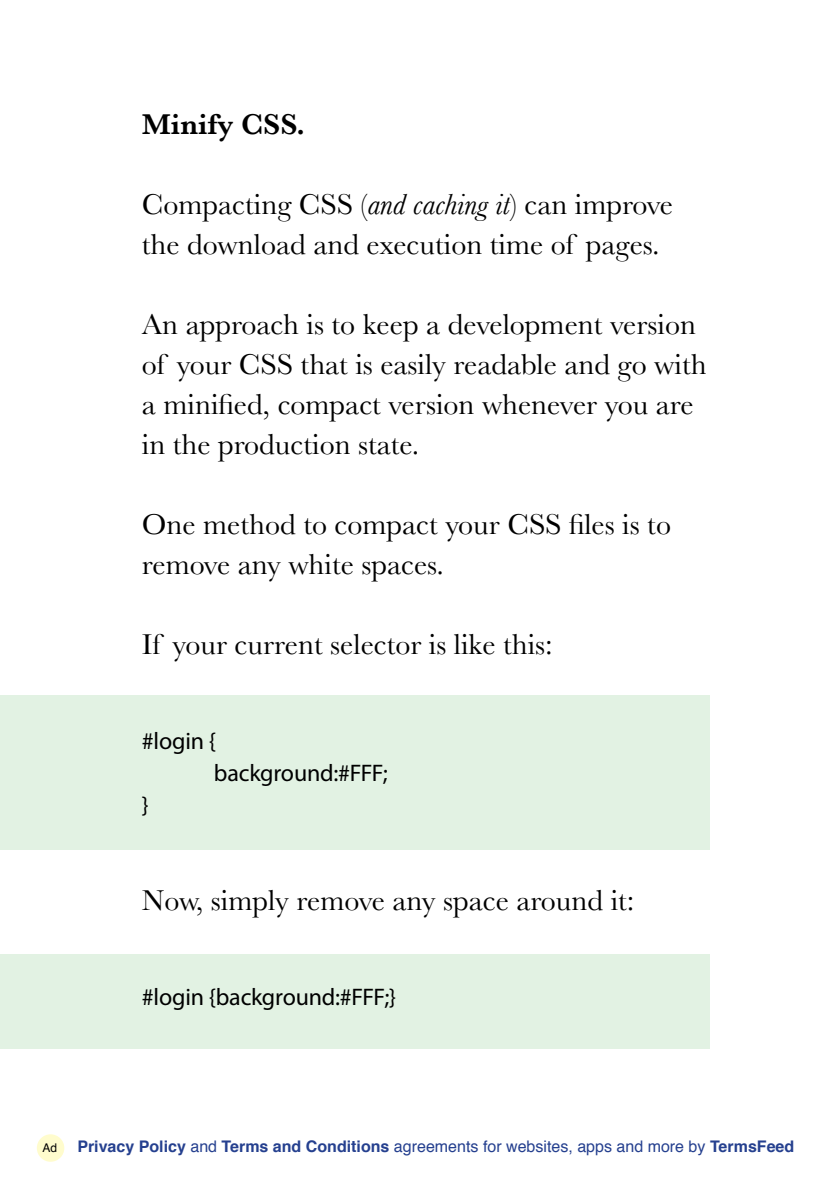
<style>
.page{position:relative;width:840px;height:1191px;background:#fff}
.page>*{position:absolute;margin:0;border:0;box-sizing:border-box;transform-origin:0 0}
.t1{font:30px/40px "Baskerville";color:#000}
.t2{font:600 30px "Baskerville";color:#000}
.t3{font:24px "Myriad Pro";letter-spacing:-.01em;color:#000}
.t4{font:700 16px "Helvetica";color:#25408f}
.s1{font-style:italic}
.s2{font-weight:400;font-size:12px;color:#000}
.s3{font-weight:400}
</style>
<div class="page">
<div style="left:0;top:694px;width:709px;height:155px;background:#e2f2e3"></div>
<div style="left:0;top:954px;width:709px;height:95px;background:#e2f2e3"></div>
<div style="left:37px;top:1134px;width:27px;height:27px;background:#fffccd;border-radius:50%"></div>
<p class="t2" style="left:142px;top:106px;width:164px">Minify CSS.</p>
<p class="t1" style="left:142px;top:184px;width:532px">Compacting CSS (<span class="s1">and caching it</span>) can improve the download and execution time of pages.</p>
<p class="t1" style="left:142px;top:304px;width:566px">An approach is to keep a development version of your CSS that is easily readable and go with a minified, compact version whenever you are in the production state.</p>
<p class="t1" style="left:142px;top:504px;width:530px">One method to compact your CSS files is to remove any white spaces.</p>
<p class="t1" style="left:142px;top:624px;width:412px">If your current selector is like this:</p>
<p class="t3" style="left:142px;top:726px;width:76px">#login {</p>
<p class="t3" style="left:142px;top:790px;width:8px">}</p>
<p class="t3" style="left:214px;top:758px;width:175px">background:#FFF;</p>
<p class="t1" style="left:142px;top:880px;width:494px">Now, simply remove any space around it:</p>
<p class="t3" style="left:142px;top:982px;width:255px">#login {background:#FFF;}</p>
<p class="t4" style="left:43px;top:1133px;width:752px"><span class="s2">Ad</span> Privacy Policy <span class="s3">and</span> Terms and Conditions <span class="s3">agreements for websites, apps and more by</span> TermsFeed</p>
</div>
